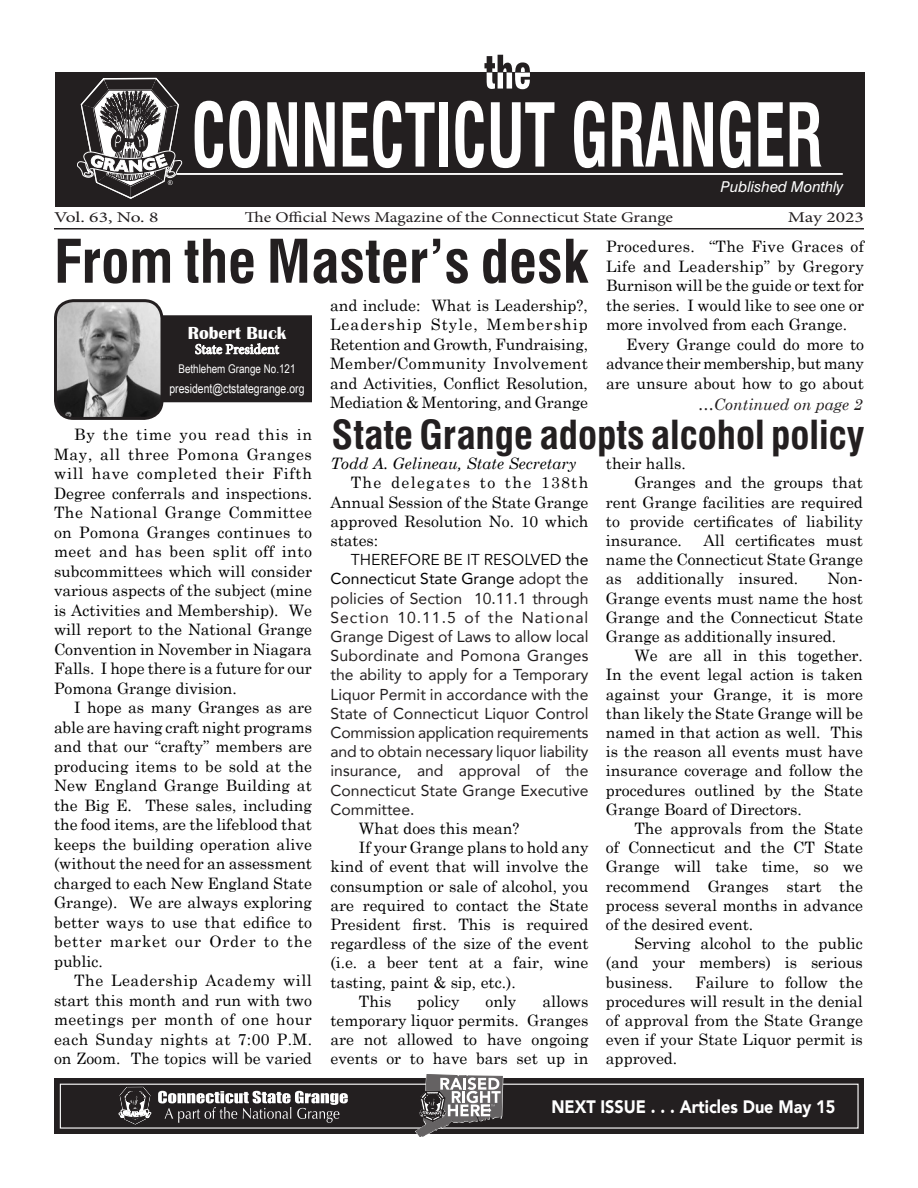
<style>
.page{position:relative;width:918px;height:1188px;background:#fff}
.page>*{position:absolute;margin:0;border:0;box-sizing:border-box;transform-origin:0 0}
.t1{font:700 condensed 85.5px "Swiss 721 BT";color:#fff;scale:.74 1}
.t2{font:700 condensed 58.5px "Swiss 721 BT";color:#231f20}
.t3{font:700 condensed 39px "Swiss 721 BT";color:#231f20}
.t4{font:900 18px "Avenir";color:#fff;scale:.9 1}
.t5{font:700 18px "Britannic";color:#fff}
.t6{font:15.75px/19.5px "Century Schoolbook";color:#000;text-align:justify}
.t7{font:15.75px/19.2px "Avenir";color:#231f20;text-align:justify}
.t8{font:italic 15.75px "Century Schoolbook";color:#000}
.t9{font:italic 15.75px "Century Schoolbook";color:#231f20}
.t10{font:15px "Minion Pro";color:#231f20;scale:1.18 1}
.t11{font:15px "Minion Pro";color:#231f20;scale:1.3 1}
.t12{font:italic 15px "Swiss 721 BT";color:#fff}
.t13{font:14.25px "Minion Pro";letter-spacing:-.005em;color:#fff}
.t14{font:12.75px "Arial Narrow";color:#fff}
.t15{font:12px "Arial Narrow";color:#fff}
.s1{color:#000}
</style>
<div class="page">
<div style="left:54px;top:1078px;width:810px;height:56px;background:#231f20"></div>
<div style="left:60px;top:1084px;width:799px;height:45px;border:1px solid #fff"></div>
<hr style="left:54px;top:228px;width:810px;height:2px;background:#231f20">
<svg style="left:158px;top:1091px;width:190px;height:32px"></svg>
<div style="left:162px;top:316px;width:149px;height:86px;background:#231f20"></div>
<div style="left:161px;top:315px;width:151px;height:87px;border:2px solid #231f20"></div>
<svg style="left:195px;top:343px;width:85px;height:12px"></svg>
<img style="left:56px;top:303px;width:104px;height:115px">
<div style="left:54px;top:299px;width:110px;height:121px;border:3px solid #231f20;border-radius:18px"></div>
<svg style="left:119px;top:1087px;width:32px;height:37px"></svg>
<svg style="left:415px;top:1074px;width:88px;height:63px"></svg>
<div style="left:55px;top:73px;width:810px;height:134px;background:#231f20"></div>
<svg style="left:484px;top:55px;width:46px;height:34px"></svg>
<svg style="left:77px;top:77px;width:105px;height:122px"></svg>
<hr style="left:176px;top:173px;width:667px;height:2px;background:#fff">
<h1 class="t1" style="left:191px;top:84px;width:854px">CONNECTICUT GRANGER</h1>
<p class="t12" style="left:721px;top:178px;width:124px">Published Monthly</p>
<p class="t11" style="left:54px;top:207px;width:82px">Vol. 63, No. 8</p>
<p class="t10" style="left:245px;top:207px;width:364px">The Official News Magazine of the Connecticut State Grange</p>
<p class="t11" style="left:788px;top:207px;width:60px">May 2023</p>
<h2 class="t2" style="left:54px;top:226px;width:536px">From the Master’s desk</h2>
<p class="t5" style="left:188px;top:323px;width:100px">Robert Buck</p>
<p class="t13" style="left:195px;top:340px;width:86px">State President</p>
<p class="t15" style="left:178px;top:362px;width:119px">Bethlehem Grange No.121</p>
<p class="t14" style="left:169px;top:381px;width:136px">president@ctstategrange.org</p>
<p class="t6" style="left:330px;top:295px;width:260px">and include: What is Leadership?, Leadership Style, Membership Retention and Growth, Fundraising, Member/Community Involvement and Activities, Conflict Resolution, Mediation &amp; Mentoring, and Grange</p>
<p class="t6" style="left:606px;top:236px;width:260px">Procedures. “The Five Graces of Life and Leadership” by Gregory Burnison will be the guide or text for the series. I would like to see one or more involved from each Grange.</p>
<p class="t6" style="left:606px;top:334px;width:260px;text-indent:20px">Every Grange could do more to advance their membership, but many are unsure about how to go about</p>
<p class="t9" style="left:698px;top:395px;width:166px">…Continued on page 2</p>
<p class="t6" style="left:54px;top:425px;width:260px;text-indent:20px">By the time you read this in May, all three Pomona Granges will have completed their Fifth Degree conferrals and inspections.<br>The National Grange Committee on Pomona Granges continues to meet and has been split off into subcommittees which will consider various aspects of the subject (mine is Activities and Membership). We will report to the National Grange Convention in November in Niagara Falls. I hope there is a future for our Pomona Grange division.</p>
<p class="t6" style="left:54px;top:698px;width:260px;text-indent:20px">I hope as many Granges as are able are having craft night programs and that our “crafty” members are producing items to be sold at the New England Grange Building at the Big E. These sales, including the food items, are the lifeblood that keeps the building operation alive (without the need for an assessment charged to each New England State Grange). We are always exploring better ways to use that edifice to better market our Order to the public.</p>
<p class="t6" style="left:54px;top:971px;width:260px;text-indent:20px">The Leadership Academy will start this month and run with two meetings per month of one hour each Sunday nights at 7:00 P.M. on Zoom. The topics will be varied</p>
<h3 class="t3" style="left:332px;top:411px;width:534px">State Grange adopts alcohol policy</h3>
<p class="t8" style="left:330px;top:454px;width:247px">Todd A. Gelineau, State Secretary</p>
<p class="t6" style="left:330px;top:473px;width:260px;text-indent:20px">The delegates to the 138th Annual Session of the State Grange approved Resolution No. 10 which states:</p>
<p class="t7" style="left:330px;top:550px;width:260px;text-indent:20px"><span class="s1">THEREFORE BE IT RESOLVED</span> <span class="s1">the Connecticut State Grange</span> adopt the policies of Section 10.11.1 through Section 10.11.5 of the National Grange Digest of Laws to allow local Subordinate and Pomona Granges the ability to apply for a Temporary Liquor Permit in accordance with the State of Connecticut Liquor Control Commission application requirements and to obtain necessary liquor liability insurance, and approval of the Connecticut State Grange Executive Committee.</p>
<p class="t6" style="left:359px;top:818px;width:162px">What does this mean?</p>
<p class="t6" style="left:359px;top:837px;width:231px">If your Grange plans to hold any</p>
<p class="t6" style="left:330px;top:857px;width:260px">kind of event that will involve the</p>
<p class="t6" style="left:330px;top:876px;width:260px">consumption or sale of alcohol, you</p>
<p class="t6" style="left:330px;top:895px;width:259px">are required to contact the State</p>
<p class="t6" style="left:330px;top:914px;width:260px">President first. This is required</p>
<p class="t6" style="left:330px;top:933px;width:259px">regardless of the size of the event</p>
<p class="t6" style="left:330px;top:953px;width:260px">(i.e. a beer tent at a fair, wine</p>
<p class="t6" style="left:330px;top:972px;width:187px">tasting, paint &amp; sip, etc.).</p>
<p class="t6" style="left:359px;top:991px;width:34px">This</p>
<p class="t6" style="left:417px;top:991px;width:44px">policy</p>
<p class="t6" style="left:486px;top:991px;width:32px">only</p>
<p class="t6" style="left:606px;top:453px;width:81px">their halls.</p>
<p class="t6" style="left:634px;top:473px;width:230px">Granges and the groups that</p>
<p class="t6" style="left:606px;top:492px;width:259px">rent Grange facilities are required</p>
<p class="t6" style="left:606px;top:511px;width:259px">to provide certificates of liability</p>
<p class="t6" style="left:606px;top:530px;width:78px">insurance.</p>
<p class="t6" style="left:606px;top:530px;width:259px;text-indent:98px">All certificates must name the Connecticut State Grange as additionally insured.</p>
<p class="t6" style="left:606px;top:569px;width:259px;text-indent:221px">Non-Grange events must name the host Grange and the Connecticut State Grange as additionally insured.</p>
<p class="t6" style="left:606px;top:645px;width:259px;text-indent:29px">We are all in this together.<br>In the event legal action is taken against your Grange, it is more than likely the State Grange will be named in that action as well. This is the reason all events must have insurance coverage and follow the procedures outlined by the State Grange Board of Directors.</p>
<p class="t6" style="left:606px;top:818px;width:259px;text-indent:29px">The approvals from the State of Connecticut and the CT State Grange will take time, so we recommend Granges start the process several months in advance of the desired event.</p>
<p class="t6" style="left:606px;top:933px;width:259px;text-indent:29px">Serving alcohol to the public (and your members) is serious business.</p>
<p class="t6" style="left:606px;top:972px;width:259px;text-indent:89px">Failure to follow the procedures will result in the denial of approval from the State Grange even if your State Liquor permit is approved.</p>
<p class="t6" style="left:330px;top:991px;width:260px;text-indent:212px">allows temporary liquor permits. Granges are not allowed to have ongoing events or to have bars set up in</p>
<p class="t4" style="left:551px;top:1091px;width:317px">NEXT ISSUE . . . Articles Due May 15</p>
</div>
